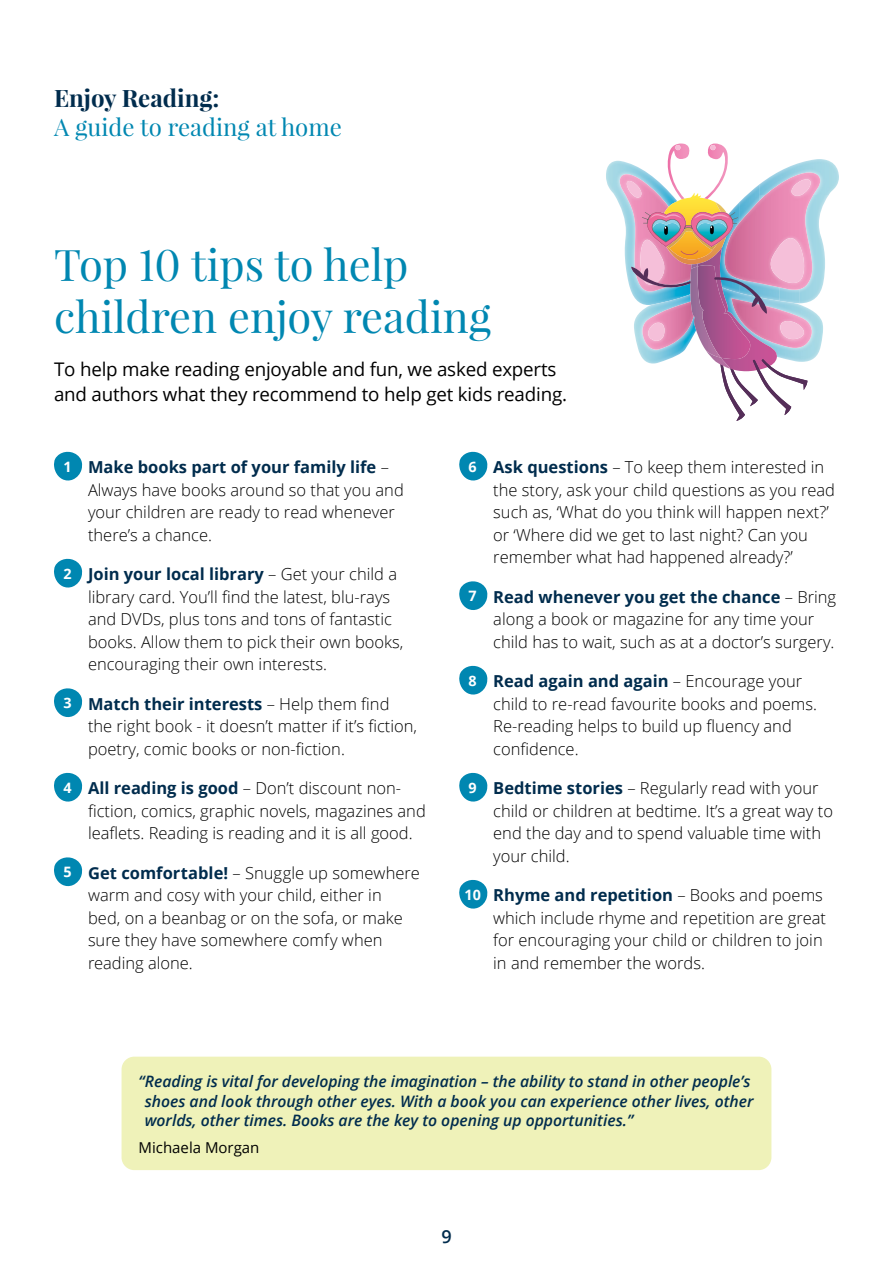
<style>
.page{position:relative;width:893px;height:1263px;background:#fff}
.page>*{position:absolute;margin:0;border:0;box-sizing:border-box;transform-origin:0 0}
.t1{font:43.5px/52.2px "Playfair Display";color:#0087b1}
.t2{font:24px "Playfair Display";color:#0087b1}
.t3{font:700 24px "Playfair Display";color:#002c4d}
.t4{font:18.75px/25.5px "Open Sans";letter-spacing:-.01em;color:#000}
.t5{font:600 18px "Open Sans";color:#002c4d}
.t6{font:300 16.5px/22.5px "Open Sans";color:#000}
.t7{font:italic 600 15.75px/19.5px "Open Sans";color:#002c4d}
.t8{font:15px "Open Sans";color:#000}
.s1{font-weight:700;font-size:14.4px;color:#fff}
.s2{font-weight:700;color:#002c4d}
</style>
<div class="page">
<img style="left:606px;top:161px;width:20px;height:45px">
<img style="left:620px;top:174px;width:6px;height:93px">
<img style="left:812px;top:159px;width:27px;height:36px">
<img style="left:820px;top:195px;width:9px;height:92px">
<img style="left:812px;top:173px;width:8px;height:114px">
<img style="left:812px;top:287px;width:11px;height:73px">
<svg style="left:626px;top:143px;width:186px;height:278px"></svg>
<div style="left:122px;top:1057px;width:649px;height:113px;background:#eff2b9;border-radius:13px"></div>
<svg style="left:54px;top:451px;width:28px;height:30px"></svg>
<svg style="left:54px;top:558px;width:28px;height:30px"></svg>
<svg style="left:54px;top:688px;width:28px;height:29px"></svg>
<svg style="left:54px;top:772px;width:28px;height:30px"></svg>
<svg style="left:54px;top:857px;width:28px;height:29px"></svg>
<svg style="left:459px;top:451px;width:28px;height:30px"></svg>
<svg style="left:459px;top:581px;width:28px;height:29px"></svg>
<svg style="left:459px;top:665px;width:28px;height:30px"></svg>
<svg style="left:459px;top:772px;width:28px;height:30px"></svg>
<svg style="left:459px;top:879px;width:28px;height:30px"></svg>
<h2 class="t3" style="left:54px;top:83px;width:167px">Enjoy Reading:</h2>
<h2 class="t2" style="left:54px;top:112px;width:289px">A guide to reading at home</h2>
<h1 class="t1" style="left:54px;top:238px;width:439px">Top 10 tips to help children enjoy reading</h1>
<p class="t4" style="left:54px;top:356px;width:515px">To help make reading enjoyable and fun, we asked experts and authors what they recommend to help get kids reading.</p>
<p class="t6" style="left:88px;top:456px;width:317px;text-indent:-25px"><span class="s1">1</span> <span class="s2">Make books part of your family life</span> – Always have books around so that you and your children are ready to read whenever there’s a chance.</p>
<p class="t6" style="left:88px;top:563px;width:317px;text-indent:-25px"><span class="s1">2</span> <span class="s2">Join your local library</span> – Get your child a library card. You’ll find the latest, blu-rays and DVDs, plus tons and tons of fantastic books. Allow them to pick their own books, encouraging their own interests.</p>
<p class="t6" style="left:88px;top:692px;width:331px;text-indent:-25px"><span class="s1">3</span> <span class="s2">Match their interests</span> – Help them find the right book - it doesn’t matter if it’s fiction, poetry, comic books or non-fiction.</p>
<p class="t6" style="left:88px;top:777px;width:339px;text-indent:-25px"><span class="s1">4</span> <span class="s2">All reading is good</span> – Don’t discount non&shy;fiction, comics, graphic novels, magazines and leaflets. Reading is reading and it is all good.</p>
<p class="t6" style="left:88px;top:861px;width:333px;text-indent:-25px"><span class="s1">5</span> <span class="s2">Get comfortable!</span> – Snuggle up somewhere warm and cosy with your child, either in<br>bed, on a beanbag or on the sofa, or make sure they have somewhere comfy when reading alone.</p>
<p class="t6" style="left:493px;top:456px;width:343px;text-indent:-25px"><span class="s1">6</span> <span class="s2">Ask questions</span> – To keep them interested in the story, ask your child questions as you read such as, ‘What do you think will happen next?’ or ‘Where did we get to last night? Can you remember what had happened already?’</p>
<p class="t6" style="left:493px;top:585px;width:344px;text-indent:-25px"><span class="s1">7</span> <span class="s2">Read whenever you get the chance</span> – Bring along a book or magazine for any time your child has to wait, such as at a doctor’s surgery.</p>
<p class="t6" style="left:493px;top:670px;width:325px;text-indent:-25px"><span class="s1">8</span> <span class="s2">Read again and again</span> – Encourage your child to re-read favourite books and poems.<br>Re-reading helps to build up fluency and confidence.</p>
<p class="t6" style="left:493px;top:777px;width:341px;text-indent:-25px"><span class="s1">9</span> <span class="s2">Bedtime stories</span> – Regularly read with your child or children at bedtime. It’s a great way to end the day and to spend valuable time with your child.</p>
<p class="t6" style="left:493px;top:884px;width:334px;text-indent:-29px"><span class="s1">10</span> <span class="s2">Rhyme and repetition</span> – Books and poems which include rhyme and repetition are great for encouraging your child or children to join in and remember the words.</p>
<p class="t7" style="left:145px;top:1071px;width:610px;text-indent:-6px">“Reading is vital for developing the imagination – the ability to stand in other people’s shoes and look through other eyes. With a book you can experience other lives, other worlds, other times. Books are the key to opening up opportunities.”</p>
<p class="t8" style="left:139px;top:1137px;width:122px">Michaela Morgan</p>
<p class="t5" style="left:441px;top:1224px;width:12px">9</p>
</div>
